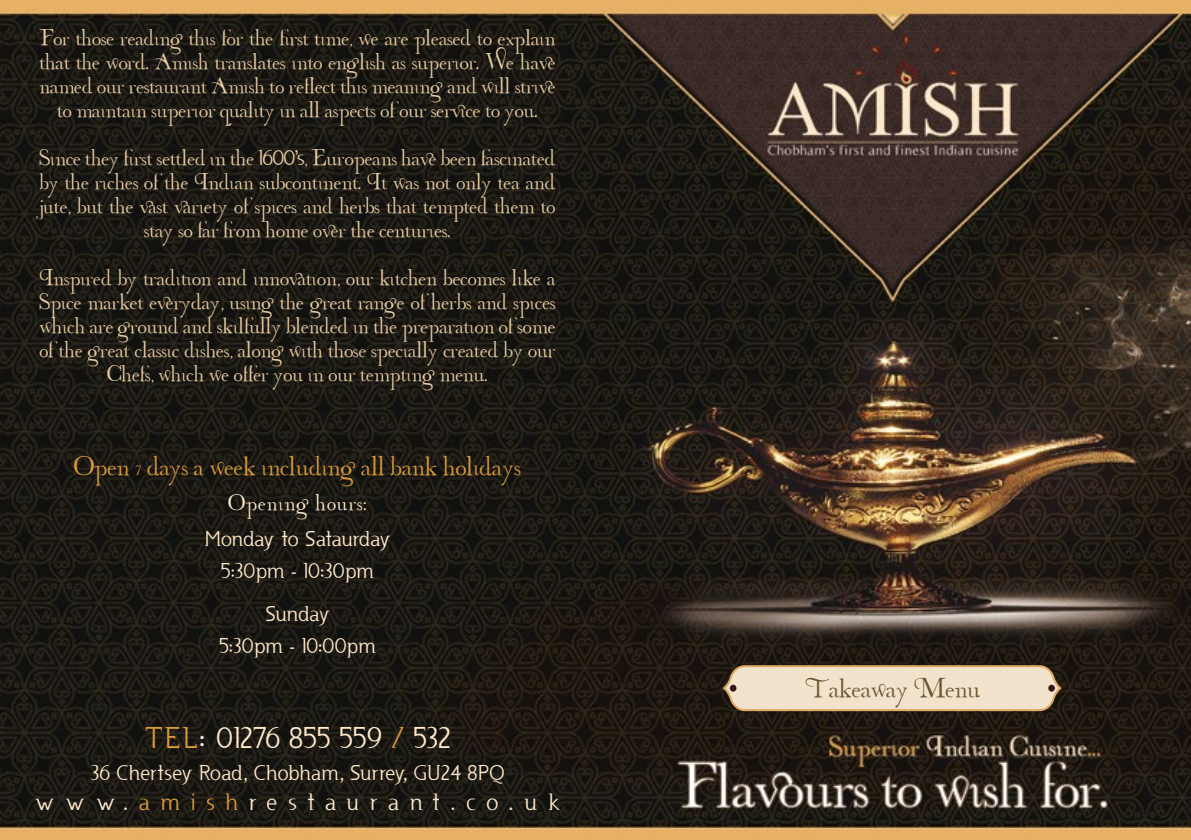
<style>
.page{position:relative;width:1191px;height:840px;background:#fff}
.page>*{position:absolute;margin:0;border:0;box-sizing:border-box;transform-origin:0 0}
.t1{font:28px "Usenet";letter-spacing:.05em;color:#fee8ca}
.t2{font:24px "Decorativefont FINAL";color:#d99a38}
.t3{font:24px "Decorativefont FINAL";color:#725934}
.t4{font:22px "Usenet";letter-spacing:.5em;color:#fee8ca}
.t5{font:20px/24px "Decorativefont FINAL";color:#e7cca3;text-align:center}
.t6{font:20px/32px "Usenet";letter-spacing:.015em;color:#fee8ca;text-align:center}
.t7{font:20px "Decorativefont FINAL";letter-spacing:.05em;color:#fee8ca}
.s1{font-family:"Usenet"}
.s2{color:#d99a38}
.s3{color:#fff}
</style>
<div class="page">
<img style="left:0;top:0;width:1191px;height:839px">
<svg style="left:721px;top:663px;width:342px;height:49px;background:#d8c6ac"></svg>
<div style="left:1048px;top:684px;width:7px;height:7px;background:#39151e;border-radius:50%"></div>
<div style="left:730px;top:684px;width:6px;height:7px;background:#39151e;border-radius:50%"></div>
<p class="t5" style="left:40px;top:26px;width:517px">For those reading this for the first time, we are pleased to explain that the word. Amish translates into english as superior. We have named our restaurant Amish to reflect this meaning and will strive to maintain superior quality in all aspects of our service to you.</p>
<p class="t5" style="left:40px;top:146px;width:517px">Since they first settled in the <span class="s1">1600’s</span>, Europeans have been fascinated by the riches of the Indian subcontinent. It was not only tea and jute, but the vast variety of spices and herbs that tempted them to stay so far from home over the centuries.</p>
<p class="t5" style="left:40px;top:266px;width:517px">Inspired by tradition and innovation, our kitchen becomes like a Spice market everyday, using the great range of herbs and spices which are ground and skilfully blended in the preparation of some of the great classic dishes, along with those specially created by our Chefs, which we offer you in our tempting menu.</p>
<p class="t2" style="left:74px;top:448px;width:448px">Open 7 days a week including all bank holidays</p>
<p class="t7" style="left:228px;top:488px;width:140px">Opening hours:</p>
<p class="t6" style="left:205px;top:522px;width:187px">Monday to Sataurday<br>5:30pm - 10:30pm</p>
<p class="t6" style="left:220px;top:597px;width:157px">Sunday<br>5:30pm - 10:00pm</p>
<h1 class="t1" style="left:145px;top:719px;width:306px"><span class="s2">TEL</span><span class="s3">:</span> 01276 855 559 <span class="s2">/</span> 532</h1>
<p class="t6" style="left:91px;top:756px;width:415px">36 Chertsey Road, Chobham, Surrey, GU24 8PQ</p>
<p class="t4" style="left:35px;top:787px;width:526px">www.<span class="s2">amish</span>restaurant.co.uk</p>
<p class="t3" style="left:805px;top:670px;width:176px">Takeaway Menu</p>
</div>
